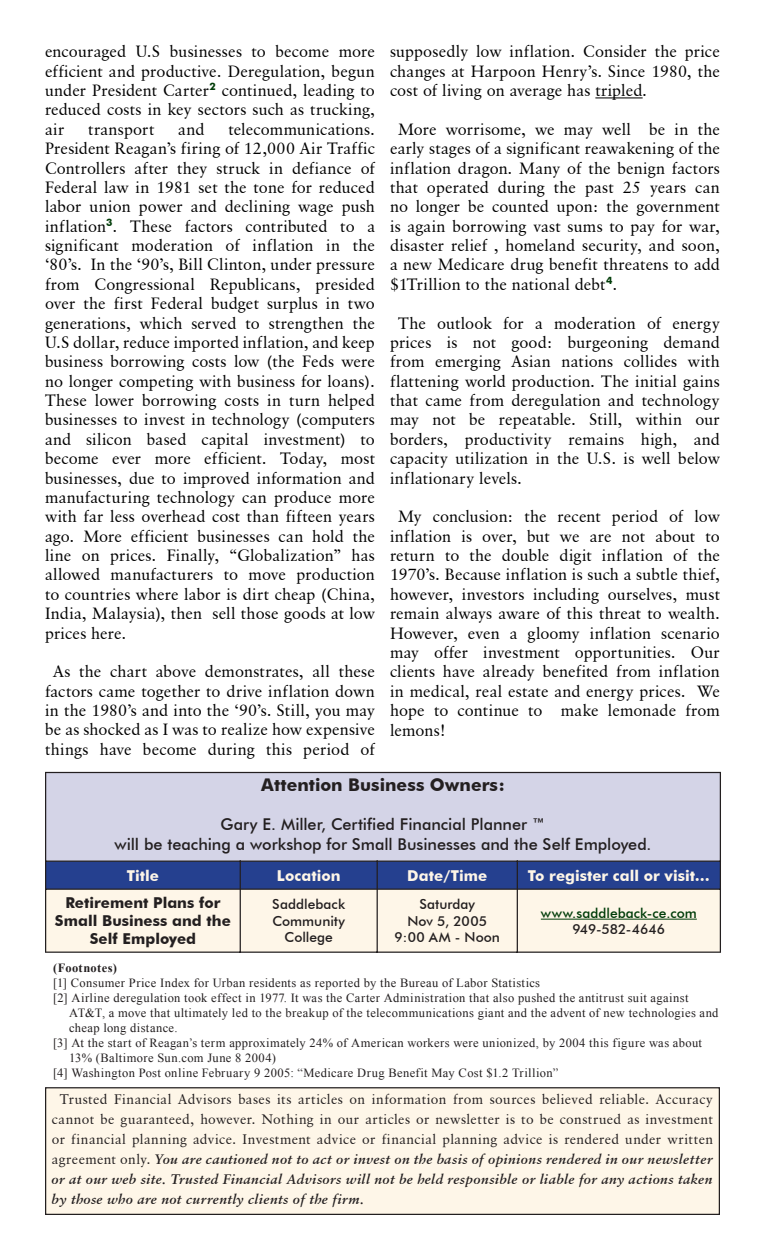
<style>
.page{position:relative;width:765px;height:1260px;background:#fff}
.page>*{position:absolute;margin:0;border:0;box-sizing:border-box;transform-origin:0 0}
.t1{font:700 17.5px "Futura BT";color:#231f20}
.t2{font:16.25px/19.4px "Classical Garamond BT";letter-spacing:.005em;color:#000;text-align:justify}
.t3{font:500 16.25px "Futura BT";color:#231f20}
.t4{font:700 15px "Futura BT";color:#231f20}
.t5{font:700 15px "Futura BT";color:#fef6e8}
.t6{font:13.75px/20px "Classical Garamond BT";letter-spacing:.03em;color:#231f20;text-align:justify}
.t7{font:500 13.75px/16.5px "Futura BT";color:#231f20;text-align:center}
.t8{font:500 13.75px "Futura BT";letter-spacing:.005em;color:#003c08}
.t9{font:12.5px/15px "Times New Roman";letter-spacing:.03em;color:#231f20}
.t10{font:700 12.5px "Times New Roman";letter-spacing:.03em;color:#231f20}
.s1{font-weight:700;font-style:italic}
</style>
<div class="page">
<div style="left:46px;top:1088px;width:673px;height:126px;background:#fef6e8"></div>
<div style="left:45px;top:1087px;width:675px;height:128px;border:1px solid #231f20"></div>
<hr style="left:595px;top:97px;width:48px;height:1px;background:#000">
<div style="left:46px;top:773px;width:674px;height:88px;background:#d4d4e7"></div>
<div style="left:46px;top:890px;width:674px;height:62px;background:#fef6e8"></div>
<hr style="left:45px;top:772px;width:195px;height:1px;background:#231f20">
<hr style="left:45px;top:773px;width:1px;height:88px;background:#231f20">
<hr style="left:240px;top:772px;width:137px;height:1px;background:#231f20">
<hr style="left:377px;top:772px;width:140px;height:1px;background:#231f20">
<hr style="left:517px;top:772px;width:204px;height:1px;background:#231f20">
<hr style="left:720px;top:773px;width:1px;height:88px;background:#231f20">
<hr style="left:45px;top:890px;width:1px;height:62px;background:#231f20">
<hr style="left:240px;top:890px;width:1px;height:63px;background:#231f20">
<hr style="left:377px;top:890px;width:1px;height:63px;background:#231f20">
<svg style="left:45px;top:861px;width:676px;height:29px;background:#263e86"></svg>
<hr style="left:517px;top:890px;width:1px;height:63px;background:#231f20">
<hr style="left:720px;top:890px;width:1px;height:62px;background:#231f20">
<hr style="left:45px;top:952px;width:195px;height:1px;background:#231f20">
<hr style="left:241px;top:952px;width:136px;height:1px;background:#231f20">
<hr style="left:378px;top:952px;width:139px;height:1px;background:#231f20">
<hr style="left:518px;top:952px;width:203px;height:1px;background:#231f20">
<hr style="left:541px;top:919px;width:156px;height:1px;background:#003c08">
<p class="t2" style="left:45px;top:42px;width:332px">encouraged U.S businesses to become more efficient and productive. Deregulation, begun under President Carter<sup>2</sup> continued, leading to reduced costs in key sectors such as trucking, air</p>
<p class="t2" style="left:45px;top:119px;width:332px;text-indent:183px">telecommunications.<br>President Reagan’s firing of 12,000 Air Traffic Controllers after they struck in defiance of Federal law in 1981 set the tone for reduced labor union power and declining wage push inflation<sup>3</sup>. These factors contributed to a significant moderation of inflation in the ‘80’s. In the ‘90’s, Bill Clinton, under pressure from Congressional Republicans, presided over the first Federal budget surplus in two generations, which served to strengthen the U.S dollar, reduce imported inflation, and keep business borrowing costs low (the Feds were no longer competing with business for loans).<br>These lower borrowing costs in turn helped businesses to invest in technology (computers and silicon based capital investment) to become ever more efficient. Today, most businesses, due to improved information and manufacturing technology can produce more with far less overhead cost than fifteen years ago. More efficient businesses can hold the line on prices. Finally, “Globalization” has allowed manufacturers to move production to countries where labor is dirt cheap (China, India, Malaysia), then sell those goods at low prices here.</p>
<p class="t2" style="left:45px;top:662px;width:332px;text-align:center">As the chart above demonstrates, all these factors came together to drive inflation down in the 1980’s and into the ‘90’s. Still, you may be as shocked as I was to realize how expensive things have become during this period of</p>
<p class="t2" style="left:88px;top:119px;width:68px">transport</p>
<p class="t2" style="left:178px;top:119px;width:28px">and</p>
<p class="t2" style="left:390px;top:42px;width:332px">supposedly low inflation. Consider the price changes at Harpoon Henry’s. Since 1980, the cost of living on average has tripled.</p>
<p class="t2" style="left:390px;top:119px;width:332px;text-indent:8px">More worrisome, we may well be in the early stages of a significant reawakening of the inflation dragon. Many of the benign factors that operated during the past 25 years can no longer be counted upon: the government is again borrowing vast sums to pay for war, disaster relief , homeland security, and soon, a new Medicare drug benefit threatens to add $1Trillion to the national debt<sup>4</sup>.</p>
<p class="t2" style="left:390px;top:313px;width:332px;text-indent:8px">The outlook for a moderation of energy prices is not good: burgeoning demand from emerging Asian nations collides with flattening world production. The initial gains that came from deregulation and technology may not be repeatable. Still, within our borders, productivity remains high, and capacity utilization in the U.S. is well below inflationary levels.</p>
<p class="t2" style="left:390px;top:507px;width:332px;text-indent:8px">My conclusion: the recent period of low inflation is over, but we are not about to return to the double digit inflation of the 1970’s. Because inflation is such a subtle thief, however, investors including ourselves, must remain always aware of this threat to wealth.<br>However, even a gloomy inflation scenario may offer investment opportunities. Our clients have already benefited from inflation in medical, real estate and energy prices. We hope to continue to make lemonade from lemons!</p>
<p class="t1" style="left:261px;top:775px;width:245px">Attention Business Owners:</p>
<p class="t3" style="left:221px;top:815px;width:326px">Gary E. Miller, Certified Financial Planner ™</p>
<p class="t3" style="left:115px;top:834px;width:538px">will be teaching a workshop for Small Businesses and the Self Employed.</p>
<p class="t5" style="left:127px;top:866px;width:34px">Title</p>
<p class="t5" style="left:277px;top:866px;width:65px">Location</p>
<p class="t5" style="left:407px;top:866px;width:81px">Date/Time</p>
<p class="t5" style="left:528px;top:866px;width:184px">To register call or visit…</p>
<p class="t4" style="left:65px;top:894px;width:157px">Retirement Plans for</p>
<p class="t4" style="left:55px;top:912px;width:177px">Small Business and the</p>
<p class="t4" style="left:90px;top:930px;width:108px">Self Employed</p>
<p class="t7" style="left:272px;top:896px;width:74px">Saddleback<br>Community<br>College</p>
<p class="t7" style="left:419px;top:896px;width:57px">Saturday</p>
<p class="t8" style="left:541px;top:904px;width:157px">www.saddleback-ce.com</p>
<p class="t7" style="left:572px;top:921px;width:94px">949-582-4646</p>
<p class="t7" style="left:407px;top:913px;width:81px">Nov 5, 2005</p>
<p class="t7" style="left:395px;top:929px;width:107px">9:00 AM - Noon</p>
<p class="t10" style="left:53px;top:959px;width:65px">(Footnotes)</p>
<p class="t9" style="left:53px;top:975px;width:489px">[1] Consumer Price Index for Urban residents as reported by the Bureau of Labor Statistics</p>
<p class="t9" style="left:69px;top:990px;width:651px;text-indent:-16px">[2] Airline deregulation took effect in 1977. It was the Carter Administration that also pushed the antitrust suit against<br>AT&amp;T, a move that ultimately led to the breakup of the telecommunications giant and the advent of new technologies and cheap long distance.</p>
<p class="t9" style="left:69px;top:1035px;width:635px;text-indent:-16px">[3] At the start of Reagan’s term approximately 24% of American workers were unionized, by 2004 this figure was about<br>13% (Baltimore Sun.com June 8 2004)</p>
<p class="t9" style="left:53px;top:1065px;width:507px">[4] Washington Post online February 9 2005: “Medicare Drug Benefit May Cost $1.2 Trillion”</p>
<p class="t6" style="left:52px;top:1089px;width:663px;text-indent:8px">Trusted Financial Advisors bases its articles on information from sources believed reliable. Accuracy cannot be guaranteed, however. Nothing in our articles or newsletter is to be construed as investment or financial planning advice. Investment advice or financial planning advice is rendered under written agreement only. <span class="s1">You are cautioned not to act or invest on the basis of opinions rendered in our newsletter or at our web site. Trusted Financial Advisors will not be held responsible or liable for any actions taken by those who are not currently clients of the firm.</span></p>
</div>
